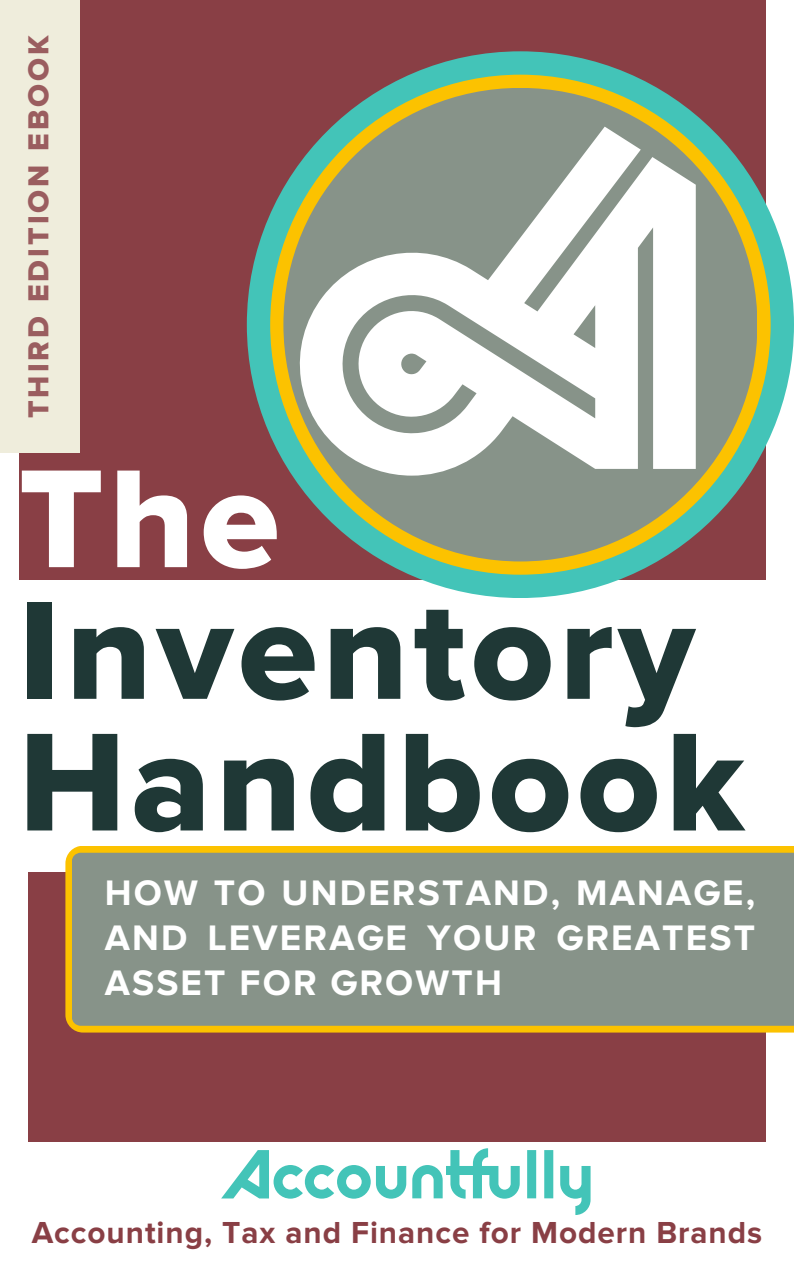
<style>
.page{position:relative;width:794px;height:1266px;background:#fff}
.page>*{position:absolute;margin:0;border:0;box-sizing:border-box;transform-origin:0 0}
.t1{font:144.75px/131.6px "Proxima Nova Extrabld";letter-spacing:.035em;color:#1f3836}
.t2{font:700 36.75px/45px "Proxima Nova A";letter-spacing:.06em;color:#fff;text-align:justify}
.t3{font:700 31.5px "Proxima Nova";letter-spacing:.03em;color:#893f45}
.t4{font:30px "Proxima Nova Extrabld";letter-spacing:.1em;color:#893f45}
.s1{color:#fff}
</style>
<div class="page">
<div style="left:19px;top:0;width:746px;height:579px;background:#893f45"></div>
<div style="left:247px;top:51px;width:546px;height:547px;background:#43c4b8;border-radius:50%"></div>
<div style="left:270px;top:75px;width:500px;height:500px;background:#fcc200;border-radius:50%"></div>
<div style="left:283px;top:88px;width:474px;height:473px;background:#879389;border-radius:50%"></div>
<div style="left:28px;top:872px;width:737px;height:270px;background:#893f45"></div>
<svg style="left:65px;top:846px;width:728px;height:186px;fill:#fcc200"></svg>
<div style="left:72px;top:852px;width:721px;height:173px;background:#879389"></div>
<div style="left:0;top:0;width:79px;height:453px;background:#efeddc"></div>
<svg style="left:221px;top:1148px;width:369px;height:67px"></svg>
<svg style="left:297px;top:127px;width:398px;height:348px;fill:#fff"></svg>
<p class="t4" style="left:21px;top:418px;width:385px;rotate:-90deg">THIRD EDITION EBOOK</p>
<h3 class="t1" style="left:19px;top:456px;width:727px"><span class="s1">The<br></span>Inventory<br>Handbook</h3>
<p class="t2" style="left:105px;top:871px;width:651px">HOW TO UNDERSTAND, MANAGE, AND LEVERAGE YOUR GREATEST ASSET FOR GROWTH</p>
<h1 class="t3" style="left:32px;top:1213px;width:731px">Accounting, Tax and Finance for Modern Brands</h1>
</div>
